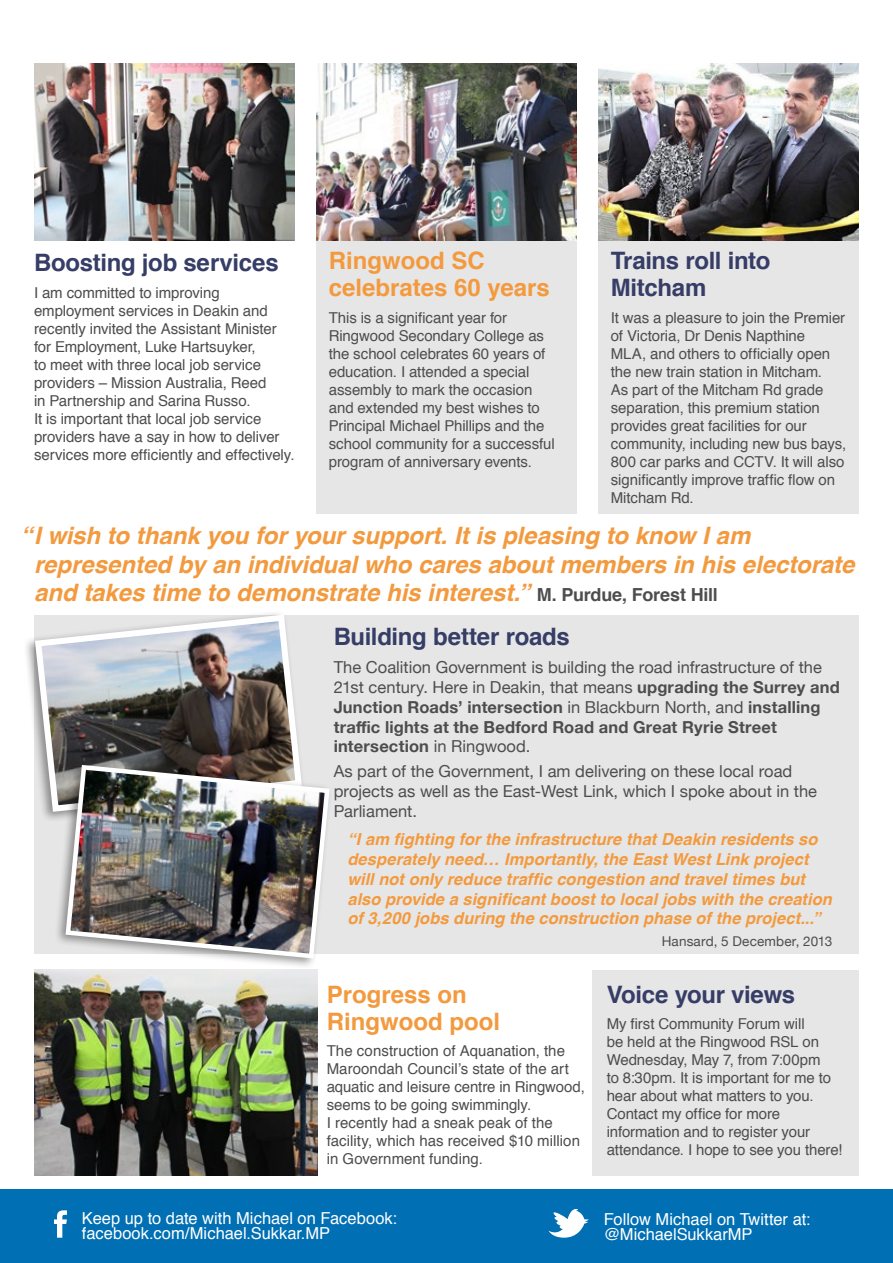
<style>
.page{position:relative;width:893px;height:1263px;background:#fff}
.page>*{position:absolute;margin:0;border:0;box-sizing:border-box;transform-origin:0 0}
.t1{font:italic 700 24px/28.8px "Helvetica";letter-spacing:-.005em;color:#f39a3f}
.t2{font:700 24px/27px "Helvetica";letter-spacing:-.015em;color:#363d67}
.t3{font:700 24px/27px "Helvetica";color:#f39a3f}
.t4{font:16.5px/19.8px "Helvetica Neue";color:#4d4d4f}
.t5{font:italic 700 16.5px/19.8px "Helvetica";color:#f39a3f}
.t6{font:16.5px/15px "Helvetica";color:#fff}
.t7{font:15px/18px "Helvetica";letter-spacing:-.005em;color:#4d4d4f}
.t8{font:13.5px "Helvetica Neue";letter-spacing:.01em;color:#4d4d4f}
.s1{font-style:normal;font-size:18px;color:#4d4d4f}
.s2{font-weight:700}
</style>
<div class="page">
<div style="left:598px;top:240px;width:261px;height:274px;background:#e2e0e0"></div>
<div style="left:316px;top:240px;width:261px;height:274px;background:#e2e0e0"></div>
<div style="left:0;top:1189px;width:893px;height:74px;background:#006fb3"></div>
<svg style="left:54px;top:1210px;width:13px;height:28px"></svg>
<svg style="left:548px;top:1209px;width:41px;height:29px"></svg>
<img style="left:34px;top:970px;width:283px;height:205px">
<img style="left:316px;top:64px;width:261px;height:177px">
<img style="left:34px;top:64px;width:261px;height:177px">
<div style="left:34px;top:615px;width:825px;height:338px;background:#e2e0e0"></div>
<div style="left:23px;top:610px;width:282px;height:213px;background:#000;opacity:.4"></div>
<img style="left:32px;top:611px;width:273px;height:204px">
<div style="left:54px;top:760px;width:279px;height:209px;background:#000;opacity:.4"></div>
<img style="left:63px;top:762px;width:269px;height:199px">
<img style="left:598px;top:64px;width:261px;height:177px">
<div style="left:592px;top:970px;width:267px;height:205px;background:#e2e0e0"></div>
<h1 class="t3" style="left:329px;top:247px;width:223px">Ringwood SC celebrates 60 years</h1>
<p class="t7" style="left:329px;top:309px;width:227px">This is a significant year for<br>Ringwood Secondary College as the school celebrates 60 years of education. I attended a special assembly to mark the occasion and extended my best wishes to<br>Principal Michael Phillips and the school community for a successful program of anniversary events.</p>
<h1 class="t2" style="left:611px;top:247px;width:161px">Trains roll into<br>Mitcham</h1>
<p class="t7" style="left:611px;top:309px;width:237px">It was a pleasure to join the Premier of Victoria, Dr Denis Napthine<br>MLA, and others to officially open the new train station in Mitcham.<br>As part of the Mitcham Rd grade separation, this premium station provides great facilities for our community, including new bus bays,<br>800 car parks and CCTV. It will also significantly improve traffic flow on<br>Mitcham Rd.</p>
<h1 class="t1" style="left:34px;top:521px;width:822px;text-indent:-14px">“I wish to thank you for your support. It is pleasing to know I am represented by an individual who cares about members in his electorate and takes time to demonstrate his interest.” <span class="s1">M. Purdue, Forest Hill</span></h1>
<h1 class="t2" style="left:34px;top:250px;width:246px">Boosting job services</h1>
<p class="t7" style="left:34px;top:284px;width:262px">I am committed to improving employment services in Deakin and recently invited the Assistant Minister for Employment, Luke Hartsuyker,<br>to meet with three local job service providers – Mission Australia, Reed<br>in Partnership and Sarina Russo.<br>It is important that local job service providers have a say in how to deliver services more efficiently and effectively.</p>
<h1 class="t2" style="left:334px;top:623px;width:238px">Building better roads</h1>
<p class="t4" style="left:334px;top:658px;width:508px">The Coalition Government is building the road infrastructure of the 21st century. Here in Deakin, that means <span class="s2">upgrading the Surrey and Junction Roads’ intersection</span> in Blackburn North, and <span class="s2">installing traffic lights at the Bedford Road and Great Ryrie Street intersection</span> in Ringwood.</p>
<p class="t4" style="left:334px;top:762px;width:485px">As part of the Government, I am delivering on these local road projects as well as the East-West Link, which I spoke about in the<br>Parliament.</p>
<p class="t5" style="left:347px;top:829px;width:486px">“I am fighting for the infrastructure that Deakin residents so desperately need… Importantly, the East West Link project will not only reduce traffic congestion and travel times but also provide a significant boost to local jobs with the creation of 3,200 jobs during the construction phase of the project...”</p>
<h1 class="t3" style="left:327px;top:981px;width:175px">Progress on<br>Ringwood pool</h1>
<p class="t7" style="left:327px;top:1042px;width:260px">The construction of Aquanation, the Maroondah Council’s state of the art aquatic and leisure centre in Ringwood, seems to be going swimmingly.<br>I recently had a sneak peak of the facility, which has received $10 million in Government funding.</p>
<p class="t8" style="left:662px;top:932px;width:172px">Hansard, 5 December, 2013</p>
<h1 class="t2" style="left:607px;top:981px;width:190px">Voice your views</h1>
<p class="t7" style="left:607px;top:1015px;width:237px">My first Community Forum will<br>be held at the Ringwood RSL on<br>Wednesday, May 7, from 7:00pm<br>to 8:30pm. It is important for me to hear about what matters to you.<br>Contact my office for more information and to register your attendance. I hope to see you there!</p>
<p class="t6" style="left:82px;top:1211px;width:317px">Keep up to date with Michael on Facebook: facebook.com/Michael.Sukkar.MP</p>
<p class="t6" style="left:604px;top:1212px;width:208px">Follow Michael on Twitter at: @MichaelSukkarMP</p>
</div>
